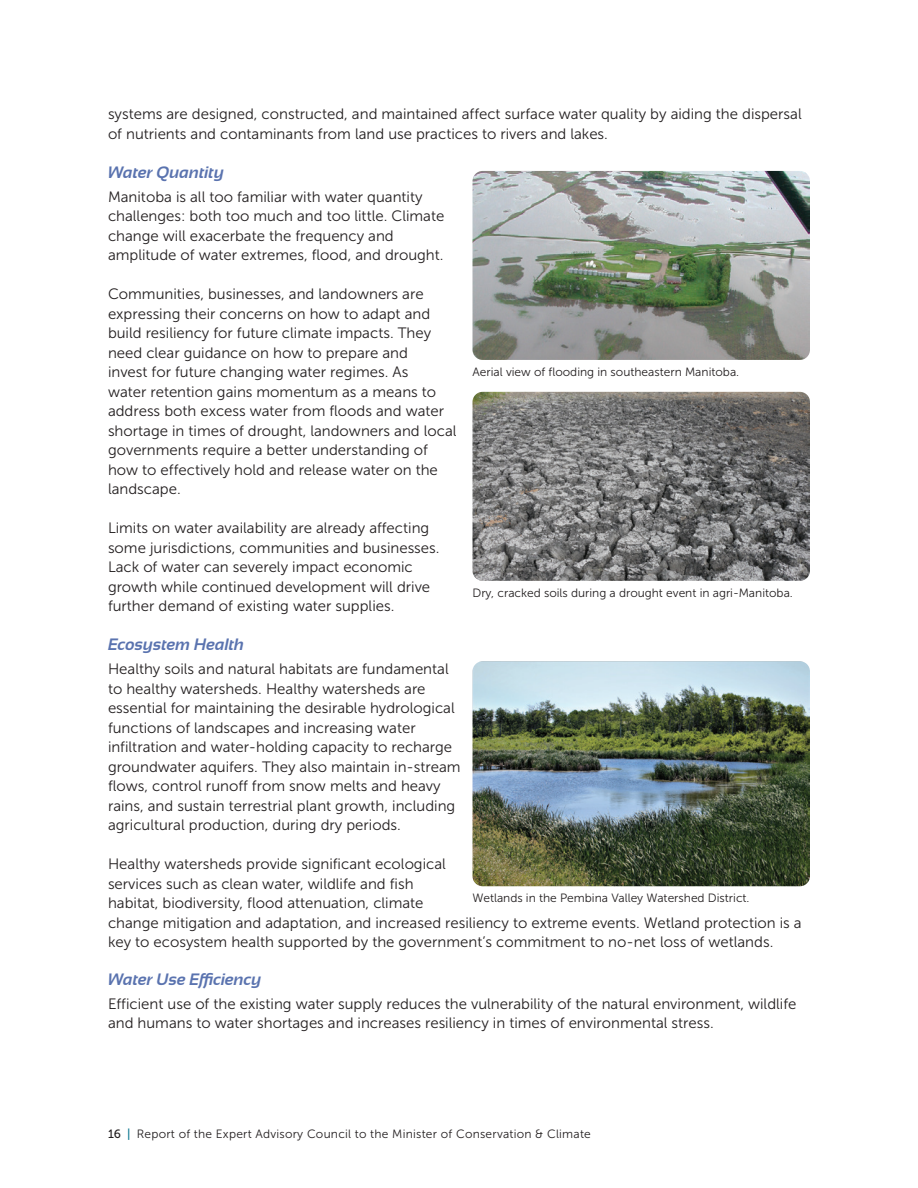
<style>
.page{position:relative;width:918px;height:1188px;background:#fff}
.page>*{position:absolute;margin:0;border:0;box-sizing:border-box;transform-origin:0 0}
.title_sub_2_H3{font:italic 700 16.5px "Sansation";color:#5a73af}
.body{font:15px/19.5px "Museo Sans 300";color:#231f20}
.t1{font:12px "Museo Sans 300";color:#231f20}
.t2{font:12px "Museo Sans 300";letter-spacing:.02em;color:#231f20}
.s1{font-family:"Museo Sans 500"}
.s2{font-family:"Museo Sans 500";color:#01708a}
</style>
<div class="page">
<img style="left:472px;top:171px;width:338px;height:189px">
<img style="left:472px;top:392px;width:338px;height:189px">
<img style="left:472px;top:661px;width:338px;height:225px">
<p class="body" style="left:108px;top:104px;width:695px">systems are designed, constructed, and maintained affect surface water quality by aiding the dispersal of nutrients and contaminants from land use practices to rivers and lakes.</p>
<h3 class="title_sub_2_H3" style="left:108px;top:163px;width:118px">Water Quantity</h3>
<p class="body" style="left:108px;top:187px;width:338px">Manitoba is all too familiar with water quantity challenges: both too much and too little. Climate change will exacerbate the frequency and amplitude of water extremes, flood, and drought.</p>
<p class="body" style="left:108px;top:284px;width:350px">Communities, businesses, and landowners are expressing their concerns on how to adapt and build resiliency for future climate impacts. They need clear guidance on how to prepare and<br>invest for future changing water regimes. As<br>water retention gains momentum as a means to address both excess water from floods and water shortage in times of drought, landowners and local governments require a better understanding of how to effectively hold and release water on the landscape.</p>
<p class="body" style="left:108px;top:518px;width:333px">Limits on water availability are already affecting some jurisdictions, communities and businesses.<br>Lack of water can severely impact economic growth while continued development will drive further demand of existing water supplies.</p>
<p class="t1" style="left:472px;top:366px;width:268px">Aerial view of flooding in southeastern Manitoba.</p>
<p class="t1" style="left:472px;top:586px;width:322px">Dry, cracked soils during a drought event in agri-Manitoba.</p>
<h3 class="title_sub_2_H3" style="left:108px;top:635px;width:138px">Ecosystem Health</h3>
<p class="body" style="left:108px;top:659px;width:354px">Healthy soils and natural habitats are fundamental to healthy watersheds. Healthy watersheds are essential for maintaining the desirable hydrological functions of landscapes and increasing water infiltration and water-holding capacity to recharge groundwater aquifers. They also maintain in-stream flows, control runoff from snow melts and heavy rains, and sustain terrestrial plant growth, including agricultural production, during dry periods.</p>
<p class="body" style="left:108px;top:854px;width:695px">Healthy watersheds provide significant ecological<br>services such as clean water, wildlife and fish<br>habitat, biodiversity, flood attenuation, climate<br>change mitigation and adaptation, and increased resiliency to extreme events. Wetland protection is a key to ecosystem health supported by the government’s commitment to no-net loss of wetlands.</p>
<p class="t1" style="left:472px;top:892px;width:279px">Wetlands in the Pembina Valley Watershed District.</p>
<h3 class="title_sub_2_H3" style="left:108px;top:970px;width:155px">Water Use Efficiency</h3>
<p class="body" style="left:108px;top:994px;width:690px">Efficient use of the existing water supply reduces the vulnerability of the natural environment, wildlife and humans to water shortages and increases resiliency in times of environmental stress.</p>
<p class="t2" style="left:108px;top:1127px;width:484px"><span class="s1">16</span> <span class="s2">|</span> Report of the Expert Advisory Council to the Minister of Conservation &amp; Climate</p>
</div>
